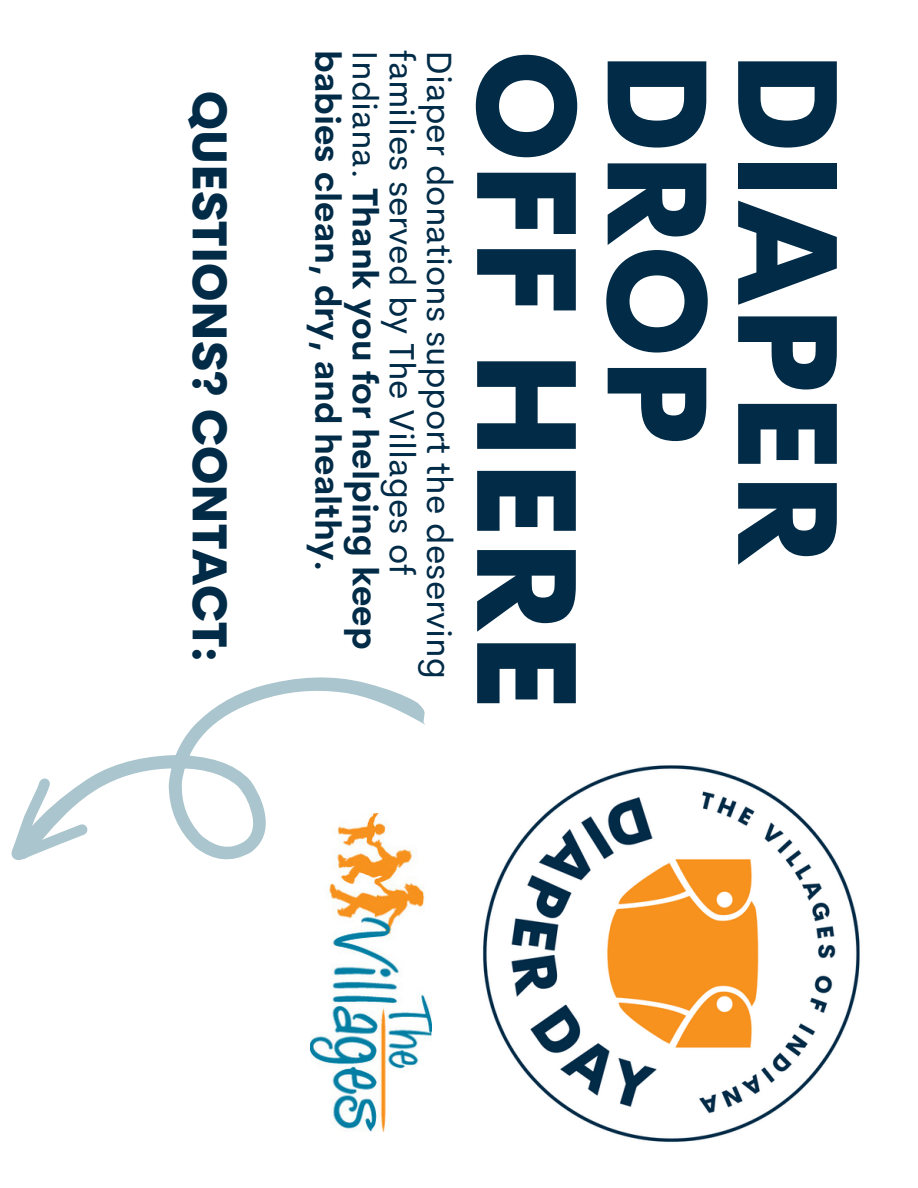
<style>
.page{position:relative;width:918px;height:1188px;background:#fff}
.page>*{position:absolute;margin:0;border:0;box-sizing:border-box;transform-origin:0 0}
.t1{font:800 137.4px/130.5px "Cerebri Sans";color:#012b47}
.t2{font:800 47.25px "Cerebri Sans";color:#012b47}
.t3{font:35.25px/37.2px "Cerebri Sans";color:#012b47}
.s1{font-weight:700}
</style>
<div class="page">
<img style="left:483px;top:765px;width:377px;height:377px">
<svg style="left:90px;top:677px;width:336px;height:183px"></svg>
<svg style="left:11px;top:778px;width:79px;height:82px"></svg>
<img style="left:310px;top:813px;width:122px;height:318px">
<h2 class="t2" style="left:240px;top:91px;width:573px;rotate:90deg">QUESTIONS? CONTACT:</h2>
<p class="t3" style="left:458px;top:50px;width:630px;rotate:90deg">Diaper donations support the deserving families served by The Villages of Indiana. <span class="s1">Thank you for helping keep babies clean, dry, and healthy.</span></p>
<h1 class="t1" style="left:852px;top:50px;width:663px;rotate:90deg">DIAPER<br>DROP<br>OFF HERE</h1>
</div>
